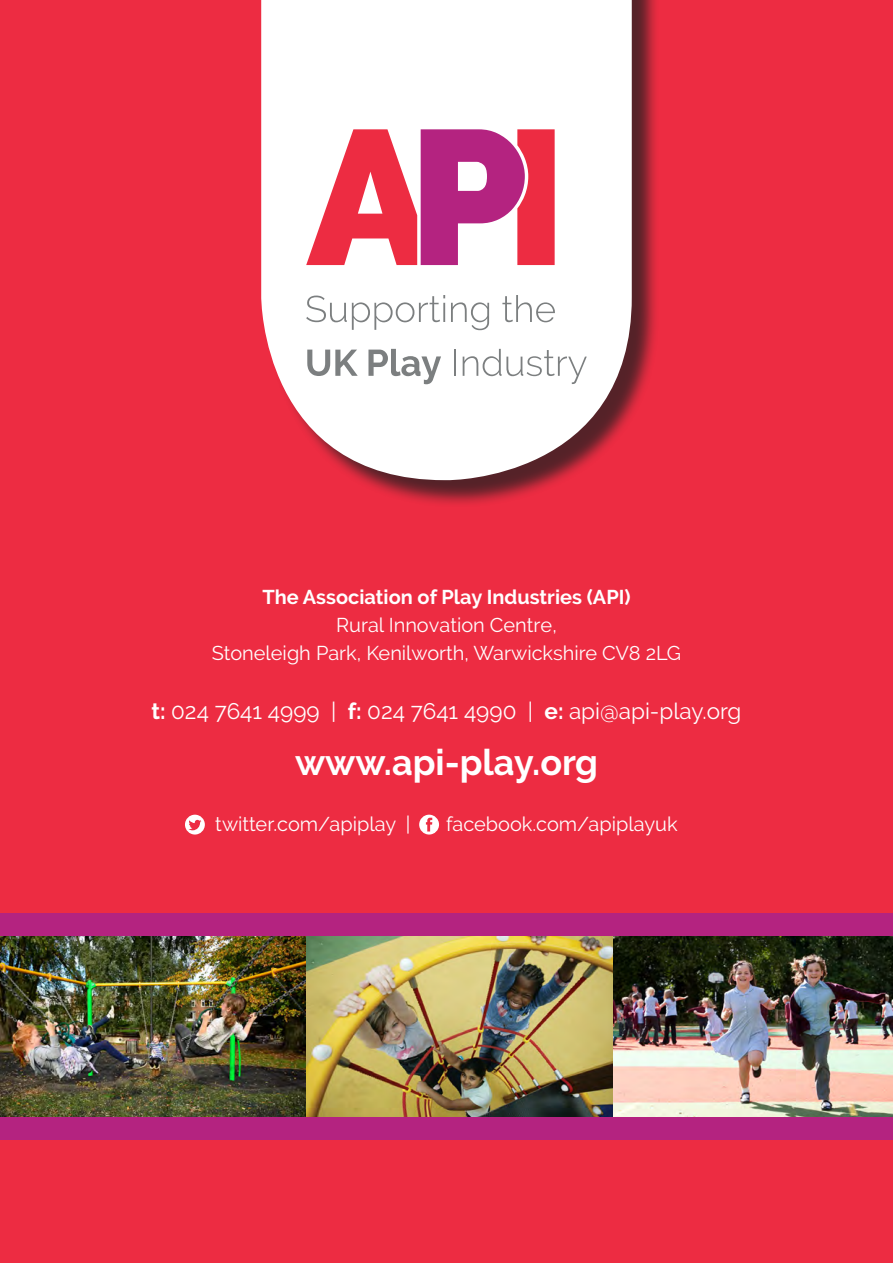
<style>
.page{position:relative;width:893px;height:1263px;background:#ed2c42}
.page>*{position:absolute;margin:0;border:0;box-sizing:border-box;transform-origin:0 0}
.t1{font:700 36px "Raleway";color:#fff}
.t2{font:22.5px "Raleway";color:#fff}
.t3{font:19.95px/27.9px "Raleway";color:#fff;text-align:center}
.s1{font-weight:700}
</style>
<div class="page">
<img style="left:0;top:936px;width:893px;height:181px">
<div style="left:0;top:1117px;width:893px;height:22px;background:#b42380"></div>
<div style="left:0;top:913px;width:893px;height:23px;background:#b42380"></div>
<div style="left:265px;top:0;width:395px;height:508px;background:#231f20;opacity:.75"></div>
<svg style="left:261px;top:0;width:371px;height:480px;background:#f7e8ea"></svg>
<svg style="left:185px;top:815px;width:20px;height:19px"></svg>
<svg style="left:419px;top:815px;width:20px;height:19px"></svg>
<svg style="left:306px;top:295px;width:139px;height:35px;background:#ebecec"></svg>
<svg style="left:451px;top:302px;width:38px;height:28px"></svg>
<svg style="left:502px;top:295px;width:53px;height:27px"></svg>
<svg style="left:307px;top:350px;width:51px;height:26px"></svg>
<svg style="left:368px;top:349px;width:73px;height:35px;background:#d2d3d3"></svg>
<hr style="left:454px;top:350px;width:2px;height:26px;background:#7c7f80">
<svg style="left:463px;top:349px;width:124px;height:35px;background:#ededed"></svg>
<svg style="left:306px;top:129px;width:249px;height:136px"></svg>
<p class="t3" style="left:212px;top:583px;width:471px"><span class="s1">The Association of Play Industries (API)<br></span>Rural Innovation Centre,<br>Stoneleigh Park, Kenilworth, Warwickshire CV8 2LG</p>
<p class="t2" style="left:152px;top:698px;width:591px"><span class="s1">t:</span> 024 7641 4999 | <span class="s1">f:</span> 024 7641 4990 | <span class="s1">e:</span> api@api-play.org</p>
<p class="t1" style="left:295px;top:742px;width:304px">www.api-play.org</p>
<p class="t3" style="left:215px;top:810px;width:197px">twitter.com/apiplay |</p>
<p class="t3" style="left:446px;top:810px;width:233px">facebook.com/apiplayuk</p>
</div>
